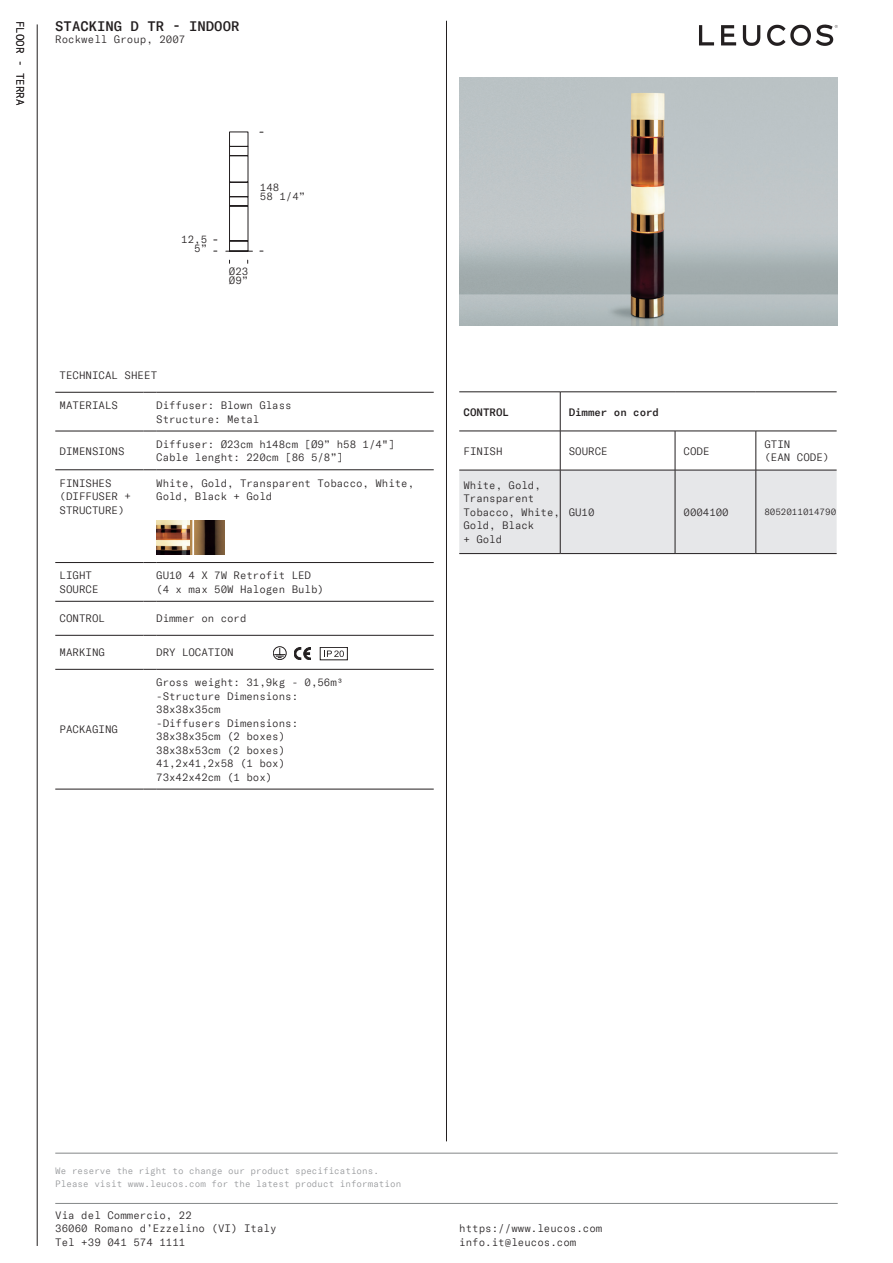
<style>
.page{position:relative;width:893px;height:1263px;background:#fff}
.page>*{position:absolute;margin:0;border:0;box-sizing:border-box;transform-origin:0 0}
.NAME_LAMP{font:500 13.5px "GT America Mono";color:#231f20}
.INFO_SCHEDA_TECNICA{font:300 10.5px/13.5px "GT America Mono";letter-spacing:-.005em;color:#231f20}
.ETICHETTE_SCHEDA_TEC{font:300 10.5px/13.5px "GT America Mono";color:#231f20}
.RICORRENTI{font:300 10.5px "GT America Mono";color:#231f20}
.DESIGNER__ANNO{font:300 10.5px "GT America Mono";color:#231f20}
.INFO_SCHEDA_TECNICA-2{font:500 10.5px "GT America Mono";letter-spacing:-.005em;color:#231f20}
.ETICHETTE_SCHEDA_TEC-2{font:500 10.5px "GT America Mono";color:#231f20}
.RICORRENTI-2{font:300 9px/13.5px "GT America Mono";color:#939598}
.INFO_SCHEDA_TECNICA-3{font:300 9px "GT America Mono";letter-spacing:-.005em;color:#231f20}
</style>
<div class="page">
<hr style="left:55px;top:431px;width:89px;height:1px;background:#231f20">
<svg style="left:144px;top:431px;width:12px;height:1px"></svg>
<hr style="left:156px;top:431px;width:278px;height:1px;background:#231f20">
<hr style="left:55px;top:469px;width:89px;height:1px;background:#231f20">
<svg style="left:144px;top:469px;width:12px;height:1px"></svg>
<hr style="left:156px;top:469px;width:278px;height:1px;background:#231f20">
<hr style="left:55px;top:562px;width:89px;height:1px;background:#231f20">
<svg style="left:144px;top:562px;width:12px;height:1px"></svg>
<hr style="left:156px;top:562px;width:278px;height:1px;background:#231f20">
<hr style="left:55px;top:601px;width:89px;height:1px;background:#231f20">
<svg style="left:144px;top:601px;width:12px;height:1px"></svg>
<hr style="left:156px;top:601px;width:278px;height:1px;background:#231f20">
<hr style="left:55px;top:635px;width:89px;height:1px;background:#231f20">
<svg style="left:144px;top:635px;width:12px;height:1px"></svg>
<hr style="left:156px;top:635px;width:278px;height:1px;background:#231f20">
<hr style="left:55px;top:669px;width:89px;height:1px;background:#231f20">
<svg style="left:144px;top:669px;width:12px;height:1px"></svg>
<hr style="left:156px;top:669px;width:278px;height:1px;background:#231f20">
<hr style="left:55px;top:789px;width:89px;height:1px;background:#231f20">
<svg style="left:144px;top:789px;width:12px;height:1px"></svg>
<hr style="left:156px;top:789px;width:278px;height:1px;background:#231f20">
<hr style="left:55px;top:392px;width:89px;height:1px;background:#231f20">
<svg style="left:144px;top:392px;width:12px;height:1px"></svg>
<hr style="left:156px;top:392px;width:278px;height:1px;background:#231f20">
<img style="left:156px;top:520px;width:34px;height:34px">
<svg style="left:190px;top:520px;width:34px;height:34px"></svg>
<svg style="left:225px;top:132px;width:28px;height:120px"></svg>
<div style="left:459px;top:471px;width:378px;height:82px;background:#e6e7e9"></div>
<hr style="left:560px;top:431px;width:1px;height:39px;background:#231f20">
<hr style="left:675px;top:431px;width:1px;height:39px;background:#231f20">
<hr style="left:756px;top:431px;width:1px;height:39px;background:#231f20">
<hr style="left:560px;top:470px;width:1px;height:83px;background:#231f20">
<hr style="left:675px;top:470px;width:1px;height:83px;background:#231f20">
<hr style="left:756px;top:470px;width:1px;height:83px;background:#231f20">
<hr style="left:459px;top:392px;width:101px;height:1px;background:#231f20">
<hr style="left:459px;top:470px;width:101px;height:1px;background:#231f20">
<hr style="left:560px;top:470px;width:115px;height:1px;background:#231f20">
<hr style="left:675px;top:470px;width:81px;height:1px;background:#231f20">
<hr style="left:756px;top:470px;width:81px;height:1px;background:#231f20">
<hr style="left:459px;top:553px;width:101px;height:1px;background:#231f20">
<hr style="left:560px;top:553px;width:115px;height:1px;background:#231f20">
<hr style="left:675px;top:553px;width:81px;height:1px;background:#231f20">
<hr style="left:756px;top:553px;width:81px;height:1px;background:#231f20">
<hr style="left:560px;top:392px;width:115px;height:1px;background:#231f20">
<hr style="left:675px;top:392px;width:81px;height:1px;background:#231f20">
<hr style="left:756px;top:392px;width:81px;height:1px;background:#231f20">
<hr style="left:560px;top:392px;width:1px;height:39px;background:#231f20">
<hr style="left:459px;top:431px;width:101px;height:1px;background:#231f20">
<hr style="left:560px;top:431px;width:115px;height:1px;background:#231f20">
<hr style="left:675px;top:431px;width:81px;height:1px;background:#231f20">
<hr style="left:756px;top:431px;width:81px;height:1px;background:#231f20">
<img style="left:459px;top:78px;width:379px;height:248px">
<svg style="left:273px;top:646px;width:13px;height:14px"></svg>
<div style="left:320px;top:647px;width:28px;height:13px;border:1px solid #231f20"></div>
<svg style="left:324px;top:650px;width:20px;height:7px"></svg>
<svg style="left:294px;top:647px;width:17px;height:13px"></svg>
<hr style="left:37px;top:24px;width:1px;height:1222px;background:#231f20">
<svg style="left:721px;top:25px;width:15px;height:20px"></svg>
<svg style="left:699px;top:25px;width:15px;height:20px"></svg>
<svg style="left:767px;top:24px;width:71px;height:22px"></svg>
<svg style="left:743px;top:25px;width:17px;height:21px"></svg>
<hr style="left:446px;top:21px;width:1px;height:1120px;background:#231f20">
<hr style="left:55px;top:1203px;width:783px;height:1px;background:#848788">
<hr style="left:55px;top:1153px;width:783px;height:1px;background:#848788">
<p class="RICORRENTI" style="left:26px;top:21px;width:86px;rotate:90deg">FLOOR - TERRA</p>
<p class="NAME_LAMP" style="left:55px;top:19px;width:186px">STACKING D TR - INDOOR</p>
<p class="DESIGNER__ANNO" style="left:55px;top:34px;width:132px">Rockwell Group, 2007</p>
<p class="INFO_SCHEDA_TECNICA" style="left:181px;top:235px;width:28px;line-height:9px;text-align:right">12,5<br>5”</p>
<p class="INFO_SCHEDA_TECNICA" style="left:260px;top:183px;width:47px;line-height:9px">148<br>58 1/4”</p>
<p class="INFO_SCHEDA_TECNICA" style="left:229px;top:267px;width:21px;line-height:9px">Ø23<br>Ø9”</p>
<p class="ETICHETTE_SCHEDA_TEC" style="left:60px;top:369px;width:99px">TECHNICAL SHEET</p>
<p class="ETICHETTE_SCHEDA_TEC" style="left:60px;top:399px;width:60px">MATERIALS</p>
<p class="INFO_SCHEDA_TECNICA" style="left:156px;top:399px;width:137px">Diffuser: Blown Glass</p>
<p class="INFO_SCHEDA_TECNICA" style="left:156px;top:412px;width:105px">Structure: Metal</p>
<p class="ETICHETTE_SCHEDA_TEC" style="left:60px;top:444px;width:67px">DIMENSIONS</p>
<p class="INFO_SCHEDA_TECNICA" style="left:156px;top:437px;width:240px">Diffuser: Ø23cm h148cm [Ø9” h58 1/4"]</p>
<p class="INFO_SCHEDA_TECNICA" style="left:156px;top:451px;width:189px">Cable lenght: 220cm [86 5/8”]</p>
<p class="ETICHETTE_SCHEDA_TEC" style="left:60px;top:476px;width:73px">FINISHES (DIFFUSER +<br>STRUCTURE)</p>
<p class="INFO_SCHEDA_TECNICA" style="left:156px;top:476px;width:259px">White, Gold, Transparent Tobacco, White,<br>Gold, Black + Gold</p>
<p class="ETICHETTE_SCHEDA_TEC" style="left:60px;top:569px;width:41px">LIGHT<br>SOURCE</p>
<p class="INFO_SCHEDA_TECNICA" style="left:156px;top:569px;width:156px">GU10 4 X 7W Retrofit LED</p>
<p class="INFO_SCHEDA_TECNICA" style="left:156px;top:582px;width:169px">(4 x max 50W Halogen Bulb)</p>
<p class="ETICHETTE_SCHEDA_TEC" style="left:60px;top:612px;width:47px">CONTROL</p>
<p class="INFO_SCHEDA_TECNICA" style="left:156px;top:612px;width:92px">Dimmer on cord</p>
<p class="ETICHETTE_SCHEDA_TEC" style="left:60px;top:646px;width:47px">MARKING</p>
<p class="INFO_SCHEDA_TECNICA" style="left:156px;top:646px;width:79px">DRY LOCATION</p>
<p class="ETICHETTE_SCHEDA_TEC" style="left:60px;top:723px;width:60px">PACKAGING</p>
<p class="INFO_SCHEDA_TECNICA" style="left:156px;top:676px;width:189px">Gross weight: 31,9kg - 0,56m3</p>
<p class="INFO_SCHEDA_TECNICA" style="left:156px;top:689px;width:143px">-Structure Dimensions:</p>
<p class="INFO_SCHEDA_TECNICA" style="left:156px;top:703px;width:66px">38x38x35cm</p>
<p class="INFO_SCHEDA_TECNICA" style="left:156px;top:716px;width:143px">-Diffusers Dimensions:</p>
<p class="INFO_SCHEDA_TECNICA" style="left:156px;top:730px;width:131px">38x38x35cm (2 boxes)</p>
<p class="INFO_SCHEDA_TECNICA" style="left:156px;top:743px;width:131px">38x38x53cm (2 boxes)</p>
<p class="INFO_SCHEDA_TECNICA" style="left:156px;top:757px;width:131px">41,2x41,2x58 (1 box)</p>
<p class="INFO_SCHEDA_TECNICA" style="left:156px;top:770px;width:118px">73x42x42cm (1 box)</p>
<p class="ETICHETTE_SCHEDA_TEC-2" style="left:463px;top:406px;width:47px">CONTROL</p>
<p class="INFO_SCHEDA_TECNICA-2" style="left:569px;top:406px;width:92px">Dimmer on cord</p>
<p class="ETICHETTE_SCHEDA_TEC" style="left:463px;top:444px;width:41px">FINISH</p>
<p class="ETICHETTE_SCHEDA_TEC" style="left:569px;top:444px;width:41px">SOURCE</p>
<p class="ETICHETTE_SCHEDA_TEC" style="left:684px;top:444px;width:28px">CODE</p>
<p class="ETICHETTE_SCHEDA_TEC" style="left:764px;top:438px;width:28px">GTIN</p>
<p class="ETICHETTE_SCHEDA_TEC" style="left:764px;top:451px;width:67px">(EAN CODE)</p>
<p class="INFO_SCHEDA_TECNICA" style="left:463px;top:479px;width:98px">White, Gold,<br>Transparent<br>Tobacco, White,<br>Gold, Black</p>
<p class="INFO_SCHEDA_TECNICA" style="left:463px;top:533px;width:40px">+ Gold</p>
<p class="INFO_SCHEDA_TECNICA" style="left:569px;top:506px;width:27px">GU10</p>
<p class="INFO_SCHEDA_TECNICA" style="left:684px;top:506px;width:47px">0004100</p>
<p class="INFO_SCHEDA_TECNICA-3" style="left:764px;top:507px;width:73px">8052011014790</p>
<p class="RICORRENTI-2" style="left:55px;top:1164px;width:347px">We reserve the right to change our product specifications.<br>Please visit www.leucos.com for the latest product information</p>
<p class="RICORRENTI" style="left:55px;top:1209px;width:138px">Via del Commercio, 22</p>
<p class="RICORRENTI" style="left:55px;top:1223px;width:223px">36060 Romano d’Ezzelino (VI) Italy</p>
<p class="RICORRENTI" style="left:55px;top:1236px;width:132px">Tel +39 041 574 1111</p>
<p class="RICORRENTI" style="left:459px;top:1223px;width:145px">https://www.leucos.com</p>
<p class="RICORRENTI" style="left:459px;top:1236px;width:119px">info.it@leucos.com</p>
</div>
